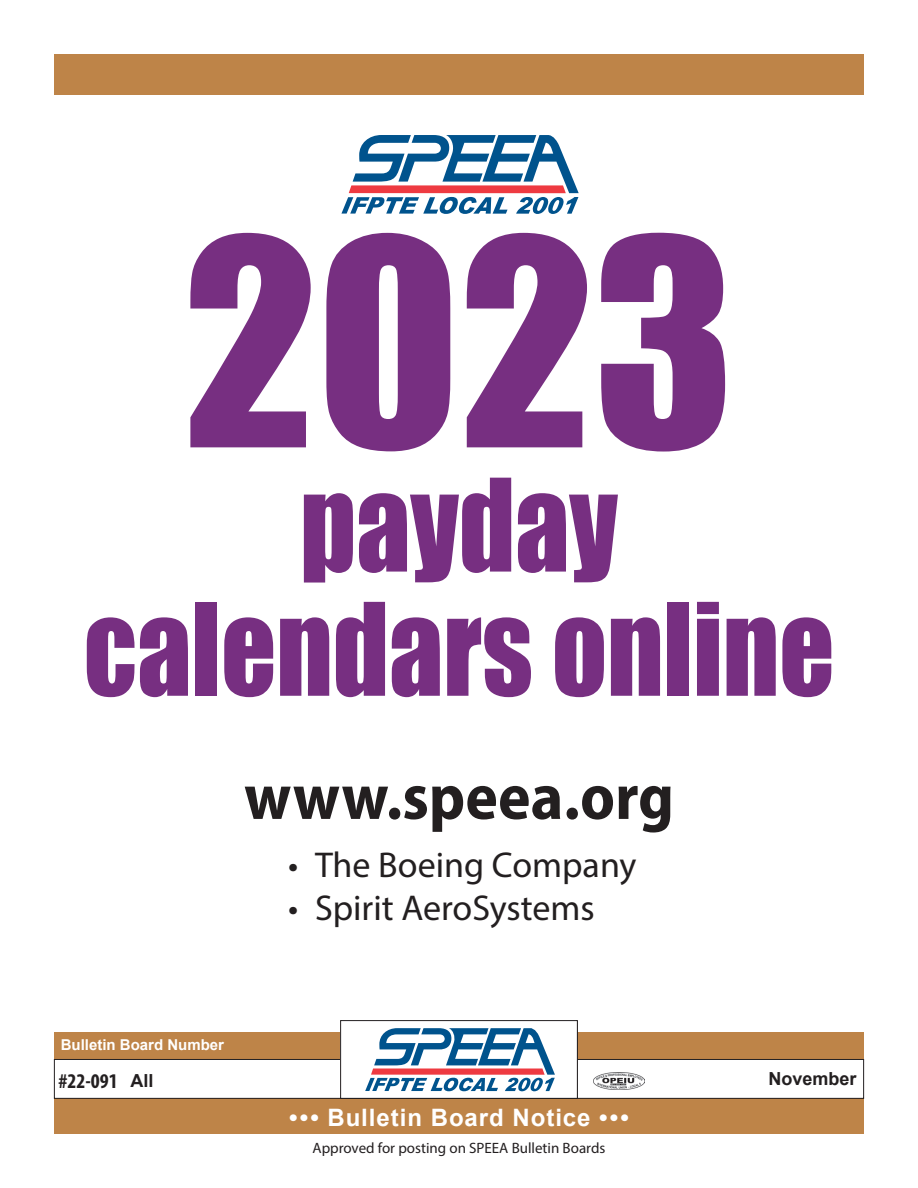
<style>
.page{position:relative;width:918px;height:1188px;background:#fff}
.page>*{position:absolute;margin:0;border:0;box-sizing:border-box;transform-origin:0 0}
.t1{font:266.25px "Impact";color:#772f81}
.t2{font:118.8px/124.2px "Impact";color:#772f81;text-align:center;scale:.91 1}
.t3{font:700 semi-condensed 66px "Myriad Pro";color:#231f20}
.t4{font:36px "Myriad Pro";color:#231f20}
.t5{font:700 24px "Arial";letter-spacing:.04em;color:#fff}
.t6{font:700 condensed 21px "Myriad Pro";color:#231f20}
.t7{font:700 18px "Arial";color:#231f20}
.t8{font:15px "Myriad Pro";color:#231f20}
.t9{font:700 15px "Arial";color:#fff}
</style>
<div class="page">
<div style="left:54px;top:1033px;width:810px;height:101px;background:#be8448"></div>
<div style="left:54px;top:1059px;width:810px;height:39px;background:#fff"></div>
<div style="left:54px;top:1059px;width:810px;height:40px;border:1px solid #231f20"></div>
<div style="left:54px;top:54px;width:810px;height:40px;background:#be8448"></div>
<img style="left:594px;top:1073px;width:50px;height:17px">
<div style="left:341px;top:1021px;width:236px;height:77px;background:#fff"></div>
<div style="left:340px;top:1020px;width:238px;height:79px;border:1px solid #231f20"></div>
<svg style="left:365px;top:1028px;width:190px;height:63px"></svg>
<svg style="left:341px;top:135px;width:238px;height:79px"></svg>
<p class="t1" style="left:183px;top:136px;width:553px">2023</p>
<p class="t2" style="left:84px;top:460px;width:827px">payday calendars online</p>
<p class="t3" style="left:244px;top:754px;width:431px">www.speea.org</p>
<p class="t4" style="left:288px;top:843px;width:350px">• The Boeing Company</p>
<p class="t4" style="left:288px;top:886px;width:308px">• Spirit AeroSystems</p>
<p class="t9" style="left:61px;top:1035px;width:165px">Bulletin Board Number</p>
<p class="t7" style="left:130px;top:1068px;width:25px">All</p>
<h3 class="t6" style="left:59px;top:1067px;width:61px">#22-091</h3>
<p class="t7" style="left:768px;top:1066px;width:90px">November</p>
<h3 class="t5" style="left:289px;top:1101px;width:341px">••• Bulletin Board Notice •••</h3>
<p class="t8" style="left:313px;top:1138px;width:294px">Approved for posting on SPEEA Bulletin Boards</p>
</div>
